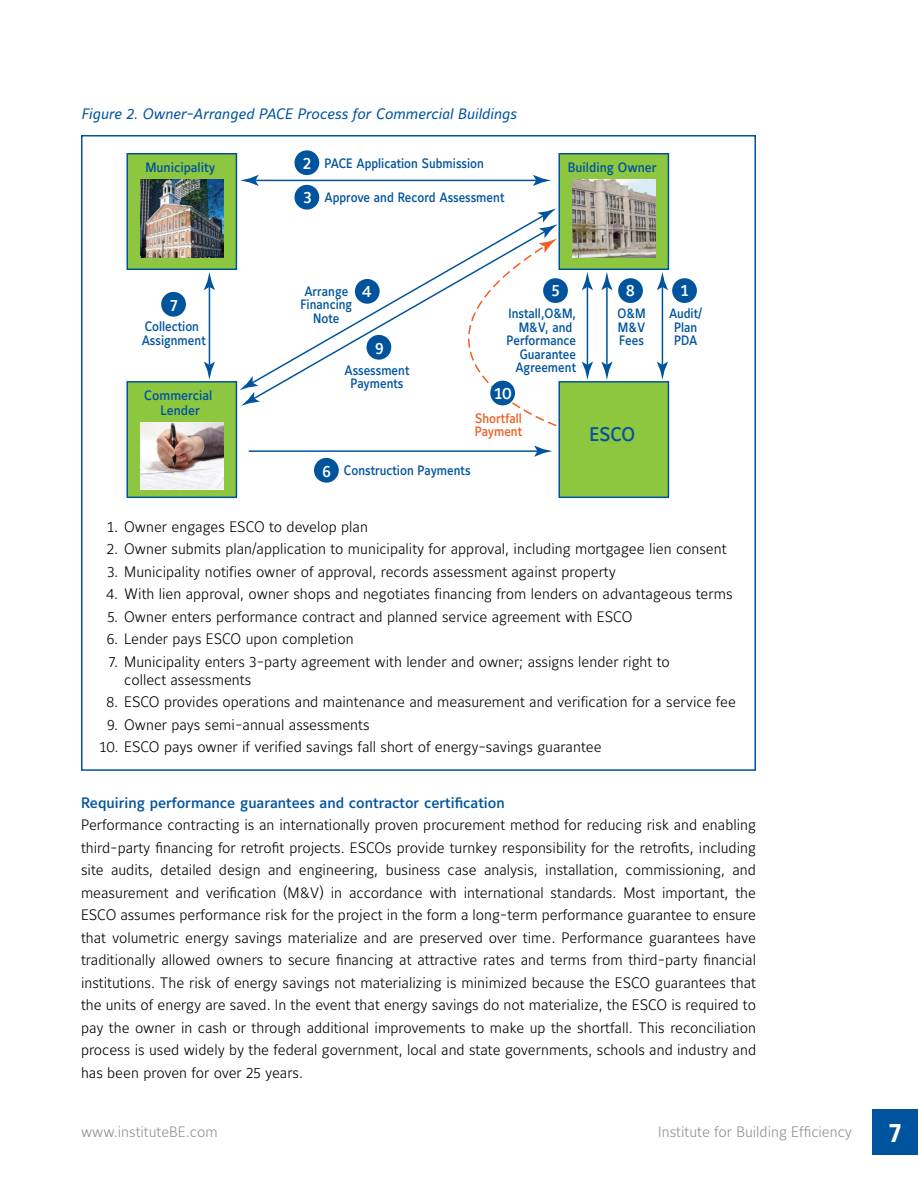
<style>
.page{position:relative;width:918px;height:1188px;background:#fff}
.page>*{position:absolute;margin:0;border:0;box-sizing:border-box;transform-origin:0 0}
.t1{font:27px "Maurea Bold Lf";color:#fff}
.t2{font:19.5px "Maurea Medium Lf";color:#00549e;scale:.95 1}
.t3{font:16.5px "Maurea Medium Lf";color:#fff}
.t4{font:15px/22.5px "Maurea Light Lf";color:#000;text-align:justify}
.t5{font:15px "Maurea Medium Lf";color:#00549e}
.t6{font:15px "Maurea Regular Italic Lf";color:#00549e}
.t7{font:15px "Maurea Light Lf";color:#919195}
.t8{font:13.5px/13.5px "Maurea Medium Lf";color:#00549e;text-align:center;scale:.9 1}
.t9{font:13.5px/15px "Maurea Medium Lf";color:#00549e;text-align:center;scale:.95 1}
.t10{font:13.5px/13.5px "Maurea Medium Lf";color:#f15d22;scale:.9 1}
.s1{font-size:16.5px;color:#fff}
</style>
<div class="page">
<div style="left:873px;top:1110px;width:45px;height:45px;background:#00549e"></div>
<div style="left:127px;top:154px;width:109px;height:115px;background:#8dc63f"></div>
<div style="left:127px;top:153px;width:110px;height:117px;border:2px solid #00549e"></div>
<img style="left:141px;top:180px;width:82px;height:78px">
<div style="left:127px;top:382px;width:109px;height:115px;background:#8dc63f"></div>
<div style="left:127px;top:381px;width:110px;height:117px;border:2px solid #00549e"></div>
<img style="left:141px;top:423px;width:82px;height:66px">
<div style="left:559px;top:154px;width:109px;height:115px;background:#8dc63f"></div>
<div style="left:559px;top:153px;width:110px;height:117px;border:2px solid #00549e"></div>
<img style="left:573px;top:180px;width:82px;height:78px">
<div style="left:559px;top:382px;width:109px;height:115px;background:#8dc63f"></div>
<div style="left:559px;top:381px;width:110px;height:117px;border:2px solid #00549e"></div>
<div style="left:161px;top:292px;width:25px;height:25px;background:#00549e;border-radius:50%"></div>
<div style="left:672px;top:278px;width:25px;height:25px;background:#00549e;border-radius:50%"></div>
<div style="left:618px;top:278px;width:25px;height:25px;background:#00549e;border-radius:50%"></div>
<div style="left:543px;top:278px;width:25px;height:25px;background:#00549e;border-radius:50%"></div>
<div style="left:314px;top:458px;width:25px;height:25px;background:#00549e;border-radius:50%"></div>
<div style="left:294px;top:185px;width:25px;height:25px;background:#00549e;border-radius:50%"></div>
<div style="left:294px;top:150px;width:25px;height:25px;background:#00549e;border-radius:50%"></div>
<hr style="left:249px;top:450px;width:290px;height:2px;background:#00549e">
<svg style="left:534px;top:446px;width:18px;height:11px"></svg>
<hr style="left:662px;top:285px;width:1px;height:81px;background:#00549e">
<svg style="left:657px;top:362px;width:11px;height:18px"></svg>
<svg style="left:657px;top:272px;width:11px;height:18px"></svg>
<hr style="left:606px;top:285px;width:2px;height:81px;background:#00549e">
<svg style="left:601px;top:362px;width:11px;height:18px"></svg>
<svg style="left:601px;top:272px;width:11px;height:18px"></svg>
<hr style="left:587px;top:285px;width:1px;height:81px;background:#00549e">
<svg style="left:582px;top:362px;width:11px;height:18px"></svg>
<svg style="left:582px;top:272px;width:11px;height:18px"></svg>
<hr style="left:209px;top:285px;width:1px;height:81px;background:#00549e">
<svg style="left:204px;top:362px;width:11px;height:18px"></svg>
<svg style="left:204px;top:272px;width:11px;height:18px"></svg>
<hr style="left:254px;top:180px;width:284px;height:1px;background:#00549e">
<svg style="left:240px;top:175px;width:19px;height:11px"></svg>
<svg style="left:533px;top:175px;width:18px;height:11px"></svg>
<svg style="left:260px;top:279px;width:107px;height:117px"></svg>
<svg style="left:240px;top:376px;width:20px;height:30px"></svg>
<div style="left:355px;top:279px;width:25px;height:25px;background:#00549e;border-radius:50%"></div>
<svg style="left:367px;top:208px;width:191px;height:219px"></svg>
<div style="left:490px;top:381px;width:25px;height:24px;background:#00549e;border-radius:50%"></div>
<p class="t6" style="left:81px;top:106px;width:437px">Figure 2. Owner-Arranged PACE Process for Commercial Buildings</p>
<p class="t9" style="left:145px;top:161px;width:75px">Municipality</p>
<p class="t8" style="left:303px;top:157px;width:202px"><span class="s1">2</span> PACE Application Submission</p>
<p class="t8" style="left:303px;top:192px;width:225px"><span class="s1">3</span> Approve and Record Assessment</p>
<p class="t9" style="left:568px;top:161px;width:95px">Building Owner</p>
<p class="t3" style="left:170px;top:296px;width:9px">7</p>
<p class="t8" style="left:142px;top:321px;width:73px;text-align:left">Collection<br>Assignment</p>
<p class="t9" style="left:144px;top:389px;width:73px">Commercial<br>Lender</p>
<p class="t8" style="left:300px;top:285px;width:59px">Arrange<br>Financing<br>Note</p>
<p class="t3" style="left:362px;top:282px;width:11px">4</p>
<p class="t3" style="left:375px;top:339px;width:10px">9</p>
<p class="t8" style="left:344px;top:364px;width:74px">Assessment<br>Payments</p>
<p class="t3" style="left:551px;top:281px;width:10px">5</p>
<p class="t8" style="left:507px;top:307px;width:79px;text-align:right">Install,O&amp;M,<br>M&amp;V, and<br>Performance<br>Guarantee<br>Agreement</p>
<p class="t3" style="left:494px;top:384px;width:19px">10</p>
<p class="t10" style="left:475px;top:412px;width:54px">Shortfall<br>Payment</p>
<p class="t8" style="left:323px;top:465px;width:166px"><span class="s1">6</span> Construction Payments</p>
<p class="t3" style="left:626px;top:281px;width:10px">8</p>
<p class="t8" style="left:618px;top:307px;width:33px;text-align:justify">O&amp;M M&amp;V Fees</p>
<h2 class="t2" style="left:590px;top:423px;width:49px">ESCO</h2>
<p class="t3" style="left:680px;top:281px;width:10px">1</p>
<p class="t8" style="left:669px;top:307px;width:38px">Audit/<br>Plan<br>PDA</p>
<p class="t4" style="left:107px;top:516px;width:262px">1. Owner engages ESCO to develop plan</p>
<p class="t4" style="left:107px;top:539px;width:621px">2. Owner submits plan/application to municipality for approval, including mortgagee lien consent</p>
<p class="t4" style="left:107px;top:561px;width:510px">3. Municipality notifies owner of approval, records assessment against property</p>
<p class="t4" style="left:106px;top:584px;width:628px">4. With lien approval, owner shops and negotiates financing from lenders on advantageous terms</p>
<p class="t4" style="left:107px;top:606px;width:526px">5. Owner enters performance contract and planned service agreement with ESCO</p>
<p class="t4" style="left:107px;top:629px;width:248px">6. Lender pays ESCO upon completion</p>
<p class="t4" style="left:124px;top:653px;width:547px;line-height:18px;text-indent:-16px">7. Municipality enters 3-party agreement with lender and owner; assigns lender right to collect assessments</p>
<p class="t4" style="left:107px;top:692px;width:631px">8. ESCO provides operations and maintenance and measurement and verification for a service fee</p>
<p class="t4" style="left:107px;top:714px;width:264px">9. Owner pays semi-annual assessments</p>
<p class="t4" style="left:99px;top:737px;width:504px">10. ESCO pays owner if verified savings fall short of energy-savings guarantee</p>
<p class="t5" style="left:81px;top:794px;width:425px">Requiring performance guarantees and contractor certification</p>
<p class="t4" style="left:81px;top:814px;width:677px">Performance contracting is an internationally proven procurement method for reducing risk and enabling third-party financing for retrofit projects. ESCO</p>
<p class="t4" style="left:81px;top:837px;width:677px;text-indent:304px">s provide turnkey responsibility for the retrofits, including site audits, detailed design and engineering, business case analysis, installation, commissioning, and measurement and verification (M&amp;V) in accordance with international standards. Most important, the ESCO</p>
<p class="t4" style="left:81px;top:904px;width:677px;text-indent:39px">assumes performance risk for the project in the form a long-term performance guarantee to ensure that volumetric energy savings materialize and are preserved over time. Performance guarantees have traditionally allowed owners to secure financing at attractive rates and terms from third-party financial institutions. The risk of energy savings not materializing is minimized because the ESCO</p>
<p class="t4" style="left:655px;top:972px;width:102px">guarantees that</p>
<p class="t4" style="left:81px;top:994px;width:561px">the units of energy are saved. I n the event that energy savings do not materialize, the ESCO</p>
<p class="t4" style="left:81px;top:994px;width:677px;text-indent:590px">is required to pay the owner in cash or through additional improvements to make up the shortfall. This reconciliation process is used widely by the federal government, local and state governments, schools and industry and has been proven for over 25 years.</p>
<p class="t7" style="left:81px;top:1124px;width:138px">www.instituteBE.com</p>
<p class="t7" style="left:658px;top:1124px;width:195px">I nstitute for Building Efficiency</p>
<h1 class="t1" style="left:889px;top:1118px;width:14px">7</h1>
</div>
